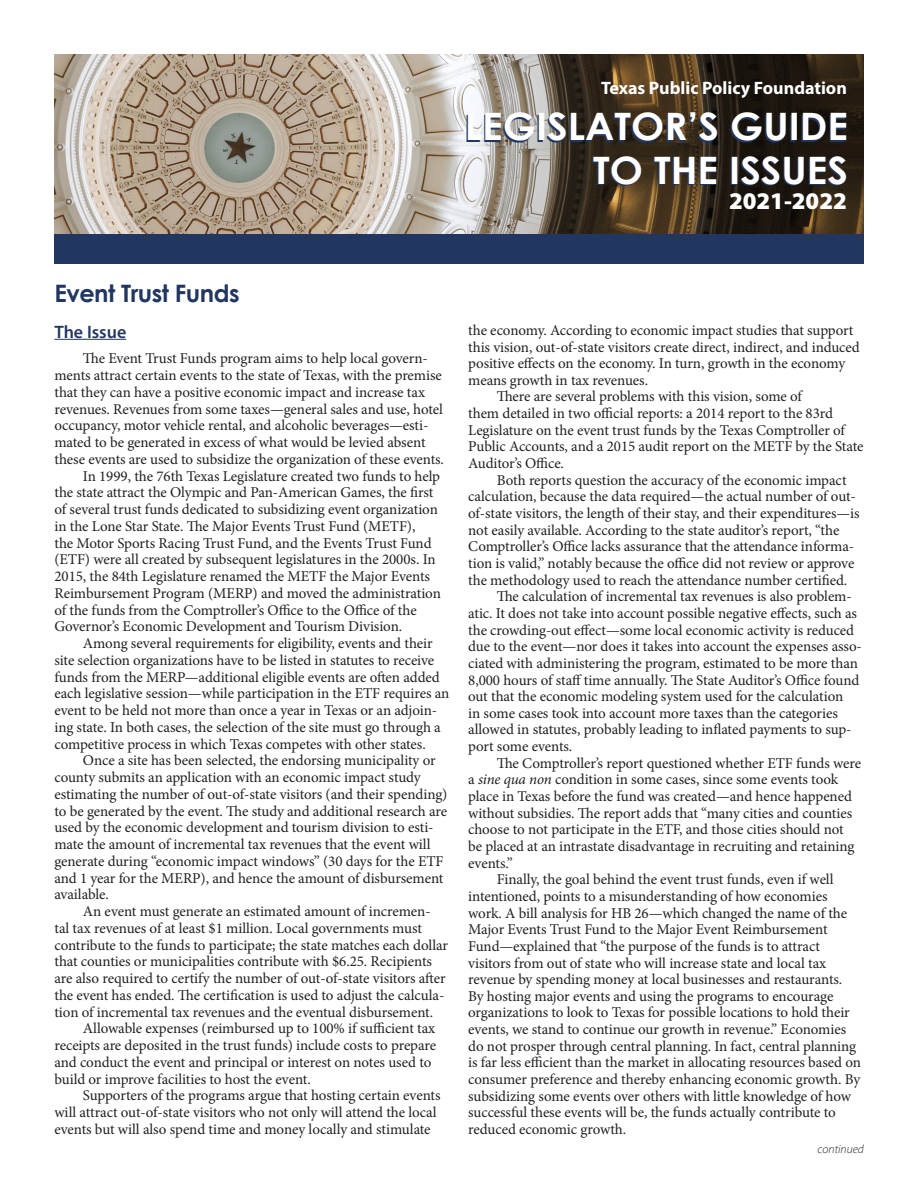
<style>
.page{position:relative;width:918px;height:1188px;background:#fff}
.page>*{position:absolute;margin:0;border:0;box-sizing:border-box;transform-origin:0 0}
.t1{font:700 37.8px/43.2px "Century Gothic";color:#fff;text-align:right;scale:1.05 1}
.t2{font:700 24px "Century Gothic";letter-spacing:-.02em;color:#213661}
.t3{font:900 24px "Myriad Pro";color:#fff}
.t4{font:700 18px "Myriad Pro";color:#fff}
.Headings{font:600 18px "Myriad Pro";color:#213661}
.body_copy{font:15px/16.6px "Minion Pro";letter-spacing:-.005em;color:#231f20}
.resource_bullets{font:italic 300 12px "Myriad Pro";color:#231f20}
.s1{font-style:italic}
</style>
<div class="page">
<img style="left:54px;top:54px;width:810px;height:180px">
<div style="left:54px;top:234px;width:810px;height:30px;background:#213661"></div>
<hr style="left:54px;top:339px;width:72px;height:1px;background:#213661">
<p class="t4" style="left:601px;top:76px;width:247px">Texas Public Policy Foundation</p>
<h1 class="t1" style="left:465px;top:103px;width:367px">LEGISLATOR’S GUIDE<br>TO THE ISSUES</h1>
<h2 class="t3" style="left:729px;top:185px;width:119px">2021-2022</h2>
<p class="t2" style="left:54px;top:275px;width:187px">Event Trust Funds</p>
<p class="Headings" style="left:54px;top:320px;width:73px">The Issue</p>
<p class="body_copy" style="left:54px;top:350px;width:391px;text-indent:28px">The Event Trust Funds program aims to help local govern&shy;ments attract certain events to the state of Texas, with the premise that they can have a positive economic impact and increase tax revenues. Revenues from some taxes—general sales and use, hotel occupancy, motor vehicle rental, and alcoholic beverages—esti&shy;mated to be generated in excess of what would be levied absent these events are used to subsidize the organization of these events.</p>
<p class="body_copy" style="left:54px;top:467px;width:388px;text-indent:28px">In 1999, the 76th Texas Legislature created two funds to help the state attract the Olympic and Pan-American Games, the first of several trust funds dedicated to subsidizing event organization in the Lone Star State. The Major Events Trust Fund (METF),<br>the Motor Sports Racing Trust Fund, and the Events Trust Fund (ETF) were all created by subsequent legislatures in the 2000s. In 2015, the 84th Legislature renamed the METF the Major Events Reimbursement Program (MERP) and moved the administration of the funds from the Comptroller’s Office to the Office of the Governor’s Economic Development and Tourism Division.</p>
<p class="body_copy" style="left:54px;top:635px;width:396px;text-indent:28px">Among several requirements for eligibility, events and their site selection organizations have to be listed in statutes to receive funds from the MERP—additional eligible events are often added each legislative session—while participation in the ETF requires an event to be held not more than once a year in Texas or an adjoin&shy;ing state. In both cases, the selection of the site must go through a competitive process in which Texas competes with other states.</p>
<p class="body_copy" style="left:54px;top:752px;width:395px;text-indent:28px">Once a site has been selected, the endorsing municipality or county submits an application with an economic impact study estimating the number of out-of-state visitors (and their spending) to be generated by the event. The study and additional research are used by the economic development and tourism division to esti&shy;mate the amount of incremental tax revenues that the event will generate during “economic impact windows” (30 days for the ETF and 1 year for the MERP), and hence the amount of disbursement available.</p>
<p class="body_copy" style="left:54px;top:903px;width:395px;text-indent:28px">An event must generate an estimated amount of incremen&shy;tal tax revenues of at least $1 million. Local governments must contribute to the funds to participate; the state matches each dollar that counties or municipalities contribute with $6.25. Recipients are also required to certify the number of out-of-state visitors after the event has ended. The certification is used to adjust the calcula&shy;tion of incremental tax revenues and the eventual disbursement.</p>
<p class="body_copy" style="left:54px;top:1020px;width:383px;text-indent:28px">Allowable expenses (reimbursed up to 100% if sufficient tax receipts are deposited in the trust funds) include costs to prepare and conduct the event and principal or interest on notes used to build or improve facilities to host the event.</p>
<p class="body_copy" style="left:54px;top:1087px;width:388px;text-indent:28px">Supporters of the programs argue that hosting certain events will attract out-of-state visitors who not only will attend the local events but will also spend time and money locally and stimulate</p>
<p class="body_copy" style="left:468px;top:322px;width:393px">the economy. According to economic impact studies that support this vision, out-of-state visitors create direct, indirect, and induced positive effects on the economy. In turn, growth in the economy means growth in tax revenues.</p>
<p class="body_copy" style="left:468px;top:388px;width:397px;text-indent:28px">There are several problems with this vision, some of<br>them detailed in two official reports: a 2014 report to the 83rd Legislature on the event trust funds by the Texas Comptroller of Public Accounts, and a 2015 audit report on the METF by the State Auditor’s Office.</p>
<p class="body_copy" style="left:468px;top:472px;width:393px;text-indent:28px">Both reports question the accuracy of the economic impact calculation, because the data required—the actual number of out&shy;of-state visitors, the length of their stay, and their expenditures—is not easily available. According to the state auditor’s report, “the Comptroller’s Office lacks assurance that the attendance informa&shy;tion is valid,” notably because the office did not review or approve the methodology used to reach the attendance number certified.</p>
<p class="body_copy" style="left:468px;top:588px;width:395px;text-indent:28px">The calculation of incremental tax revenues is also problem&shy;atic. It does not take into account possible negative effects, such as the crowding-out effect—some local economic activity is reduced due to the event—nor does it takes into account the expenses asso&shy;ciated with administering the program, estimated to be more than 8,000 hours of staff time annually. The State Auditor’s Office found out that the economic modeling system used for the calculation<br>in some cases took into account more taxes than the categories allowed in statutes, probably leading to inflated payments to sup&shy;port some events.</p>
<p class="body_copy" style="left:468px;top:755px;width:394px;text-indent:28px">The Comptroller’s report questioned whether ETF funds were a <span class="s1">sine qua non</span> condition in some cases, since some events took place in Texas before the fund was created—and hence happened without subsidies. The report adds that “many cities and counties choose to not participate in the ETF, and those cities should not be placed at an intrastate disadvantage in recruiting and retaining events.”</p>
<p class="body_copy" style="left:468px;top:871px;width:394px;text-indent:28px">Finally, the goal behind the event trust funds, even if well intentioned, points to a misunderstanding of how economies work. A bill analysis for HB 26—which changed the name of the Major Events Trust Fund to the Major Event Reimbursement Fund—explained that “the purpose of the funds is to attract visitors from out of state who will increase state and local tax revenue by spending money at local businesses and restaurants.<br>By hosting major events and using the programs to encourage organizations to look to Texas for possible locations to hold their events, we stand to continue our growth in revenue.” Economies do not prosper through central planning. In fact, central planning is far less efficient than the market in allocating resources based on consumer preference and thereby enhancing economic growth. By subsidizing some events over others with little knowledge of how successful these events will be, the funds actually contribute to reduced economic growth.</p>
<p class="resource_bullets" style="left:818px;top:1142px;width:48px">continued</p>
</div>
